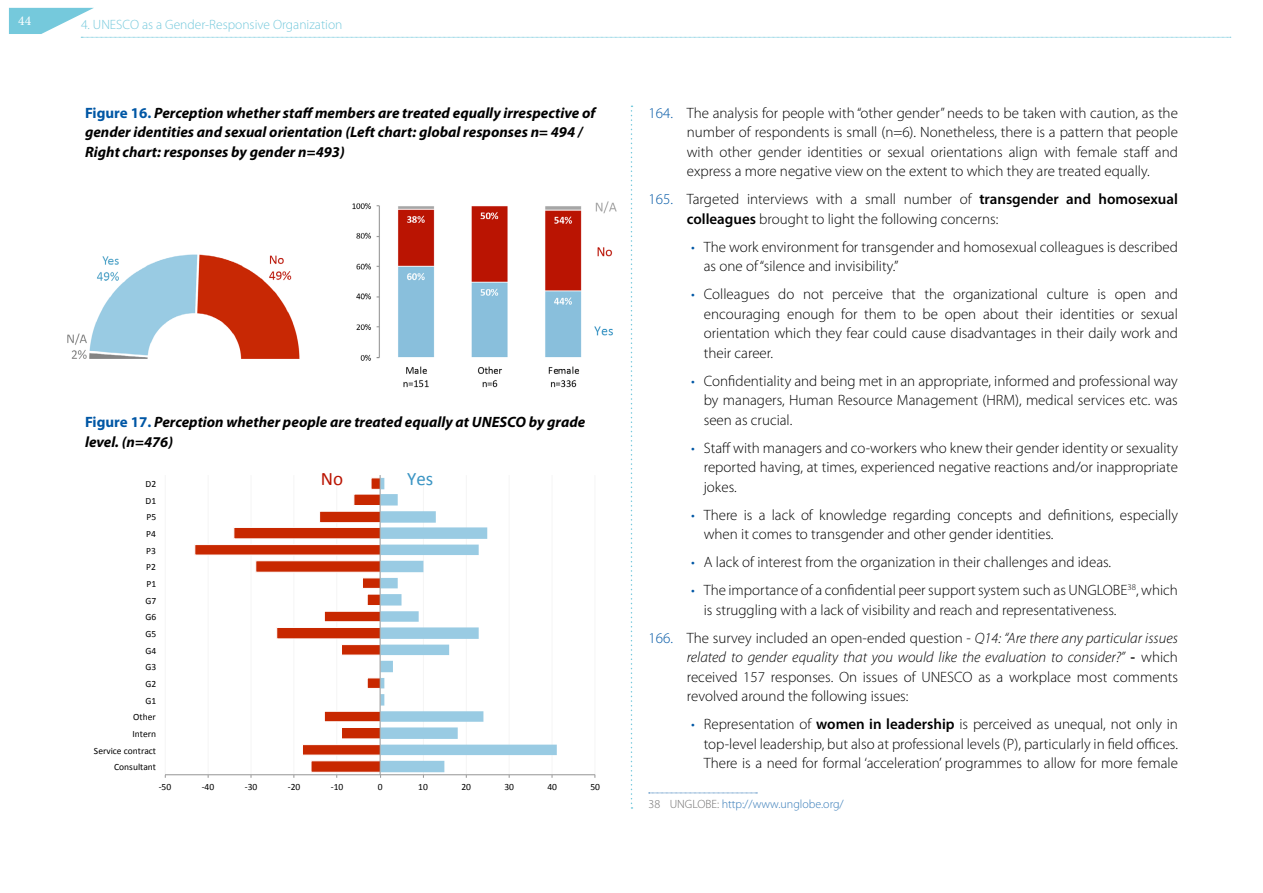
<style>
.page{position:relative;width:1263px;height:893px;background:#fff}
.page>*{position:absolute;margin:0;border:0;box-sizing:border-box;transform-origin:0 0}
.t1{font:19.05px "Calibri";color:#3b95c4}
.t2{font:19.05px "Calibri";color:#ba1402}
.t3{font:300 15px/19.5px "Myriad Pro";color:#000;text-align:justify}
.t4{font:italic 700 15px/19.5px "Myriad Pro";color:#000}
.t5{font:300 13.5px "Myriad Pro";color:#75c9dc}
.t6{font:13.5px "Minion Pro";color:#fff}
.t7{font:300 12px "Myriad Pro";color:#3379b7}
.t8{font:9.45px "Calibri";color:#000}
.s1{font-style:normal;color:#0057a5}
.s2{color:#0057a5}
.s3{font-weight:600}
.s4{font-style:italic}
.s5{color:#706f6f}
</style>
<div class="page">
<svg style="left:9px;top:8px;width:1222px;height:30px"></svg>
<svg style="left:631px;top:106px;width:1px;height:703px"></svg>
<img style="left:67px;top:201px;width:550px;height:187px">
<hr style="left:165px;top:475px;width:1px;height:300px;background:#f5f5f5">
<hr style="left:208px;top:475px;width:1px;height:300px;background:#f5f5f5">
<hr style="left:251px;top:475px;width:1px;height:300px;background:#f5f5f5">
<hr style="left:293px;top:475px;width:1px;height:300px;background:#f5f5f5">
<hr style="left:336px;top:475px;width:1px;height:300px;background:#f5f5f5">
<hr style="left:423px;top:475px;width:1px;height:300px;background:#f5f5f5">
<hr style="left:466px;top:475px;width:1px;height:300px;background:#f5f5f5">
<hr style="left:509px;top:475px;width:1px;height:300px;background:#f5f5f5">
<hr style="left:551px;top:475px;width:1px;height:300px;background:#f5f5f5">
<hr style="left:594px;top:475px;width:1px;height:300px;background:#f5f5f5">
<svg style="left:194px;top:477px;width:186px;height:296px"></svg>
<svg style="left:381px;top:478px;width:176px;height:294px"></svg>
<hr style="left:165px;top:774px;width:430px;height:1px;background:#949494">
<hr style="left:380px;top:475px;width:1px;height:300px;background:#949494">
<img style="left:317px;top:477px;width:32px;height:18px">
<img style="left:403px;top:478px;width:35px;height:17px">
<svg style="left:649px;top:793px;width:108px;height:1px"></svg>
<p class="t6" style="left:18px;top:12px;width:14px">44</p>
<p class="t5" style="left:81px;top:16px;width:263px">4. UNESCO as a Gender-Responsive Organization</p>
<p class="t4" style="left:85px;top:102px;width:512px"><span class="s1">Figure 16.</span> Perception whether staff members are treated equally irrespective of gender identities and sexual orientation (Left chart: global responses n= 494 /<br>Right chart: responses by gender n=493)</p>
<p class="t4" style="left:85px;top:412px;width:502px"><span class="s1">Figure 17.</span> Perception whether people are treated equally at UNESCO by grade level. (n=476)</p>
<p class="t8" style="left:145px;top:478px;width:12px">D2</p>
<p class="t2" style="left:321px;top:467px;width:24px">No</p>
<p class="t1" style="left:407px;top:467px;width:28px">Yes</p>
<p class="t8" style="left:145px;top:495px;width:12px">D1</p>
<p class="t8" style="left:146px;top:511px;width:11px">P5</p>
<p class="t8" style="left:146px;top:528px;width:11px">P4</p>
<p class="t8" style="left:146px;top:545px;width:11px">P3</p>
<p class="t8" style="left:146px;top:561px;width:11px">P2</p>
<p class="t8" style="left:146px;top:578px;width:11px">P1</p>
<p class="t8" style="left:145px;top:595px;width:12px">G7</p>
<p class="t8" style="left:145px;top:611px;width:12px">G6</p>
<p class="t8" style="left:145px;top:628px;width:12px">G5</p>
<p class="t8" style="left:145px;top:645px;width:12px">G4</p>
<p class="t8" style="left:145px;top:661px;width:12px">G3</p>
<p class="t8" style="left:145px;top:678px;width:12px">G2</p>
<p class="t8" style="left:145px;top:694px;width:12px">G1</p>
<p class="t8" style="left:133px;top:711px;width:24px">Other</p>
<p class="t8" style="left:132px;top:728px;width:25px">Intern</p>
<p class="t8" style="left:94px;top:744px;width:64px">Service contract</p>
<p class="t8" style="left:114px;top:761px;width:43px">Consultant</p>
<p class="t8" style="left:159px;top:781px;width:14px">-50</p>
<p class="t8" style="left:202px;top:781px;width:14px">-40</p>
<p class="t8" style="left:245px;top:781px;width:14px">-30</p>
<p class="t8" style="left:288px;top:781px;width:14px">-20</p>
<p class="t8" style="left:331px;top:781px;width:14px">-10</p>
<p class="t8" style="left:378px;top:781px;width:6px">0</p>
<p class="t8" style="left:418px;top:781px;width:11px">10</p>
<p class="t8" style="left:461px;top:781px;width:11px">20</p>
<p class="t8" style="left:504px;top:781px;width:11px">30</p>
<p class="t8" style="left:547px;top:781px;width:11px">40</p>
<p class="t8" style="left:590px;top:781px;width:11px">50</p>
<p class="t3" style="left:687px;top:103px;width:493px;text-indent:-38px"><span class="s2">164.</span> The analysis for people with “other gender” needs to be taken with caution, as the number of respondents is small (n=6). Nonetheless, there is a pattern that people with other gender identities or sexual orientations align with female staff and express a more negative view on the extent to which they are treated equally.</p>
<p class="t3" style="left:687px;top:189px;width:493px;text-indent:-38px"><span class="s2">165.</span> Targeted interviews with a small number of <span class="s3">transgender and homosexual colleagues</span> brought to light the following concerns:</p>
<p class="t3" style="left:704px;top:237px;width:476px;text-indent:-13px"><span class="s2">•</span> The work environment for transgender and homosexual colleagues is described as one of “silence and invisibility.”</p>
<p class="t3" style="left:704px;top:284px;width:476px;text-indent:-13px"><span class="s2">•</span> Colleagues do not perceive that the organizational culture is open and encouraging enough for them to be open about their identities or sexual orientation which they fear could cause disadvantages in their daily work and their career.</p>
<p class="t3" style="left:704px;top:371px;width:476px;text-indent:-13px"><span class="s2">•</span> Confidentiality and being met in an appropriate, informed and professional way by managers, Human Resource Management (HRM), medical services etc. was seen as crucial.</p>
<p class="t3" style="left:704px;top:438px;width:476px;text-indent:-13px"><span class="s2">•</span> Staff with managers and co-workers who knew their gender identity or sexuality reported having, at times, experienced negative reactions and/or inappropriate jokes.</p>
<p class="t3" style="left:704px;top:505px;width:476px;text-indent:-13px"><span class="s2">•</span> There is a lack of knowledge regarding concepts and definitions, especially when it comes to transgender and other gender identities.</p>
<p class="t3" style="left:691px;top:552px;width:422px"><span class="s2">•</span> A lack of interest from the organization in their challenges and ideas.</p>
<p class="t3" style="left:704px;top:580px;width:476px;text-indent:-13px"><span class="s2">•</span> The importance of a confidential peer support system such as UNGLOBE<sup>38</sup>, which is struggling with a lack of visibility and reach and representativeness.</p>
<p class="t3" style="left:687px;top:628px;width:493px;text-indent:-38px"><span class="s2">166.</span> The survey included an open-ended question - <span class="s4">Q14: “Are there any particular issues related to gender equality that you would like the evaluation to consider?”</span> <span class="s3">-</span> which received 157 responses. On issues of UNESCO as a workplace most comments revolved around the following issues:</p>
<p class="t3" style="left:704px;top:714px;width:476px;text-indent:-13px"><span class="s2">•</span> Representation of <span class="s3">women in leadership</span> is perceived as unequal, not only in top-level leadership, but also at professional levels (P), particularly in field offices.<br>There is a need for formal ‘acceleration’ programmes to allow for more female</p>
<p class="t7" style="left:648px;top:797px;width:197px"><span class="s5">38 UNGLOBE:</span> http://www.unglobe.org/</p>
</div>
